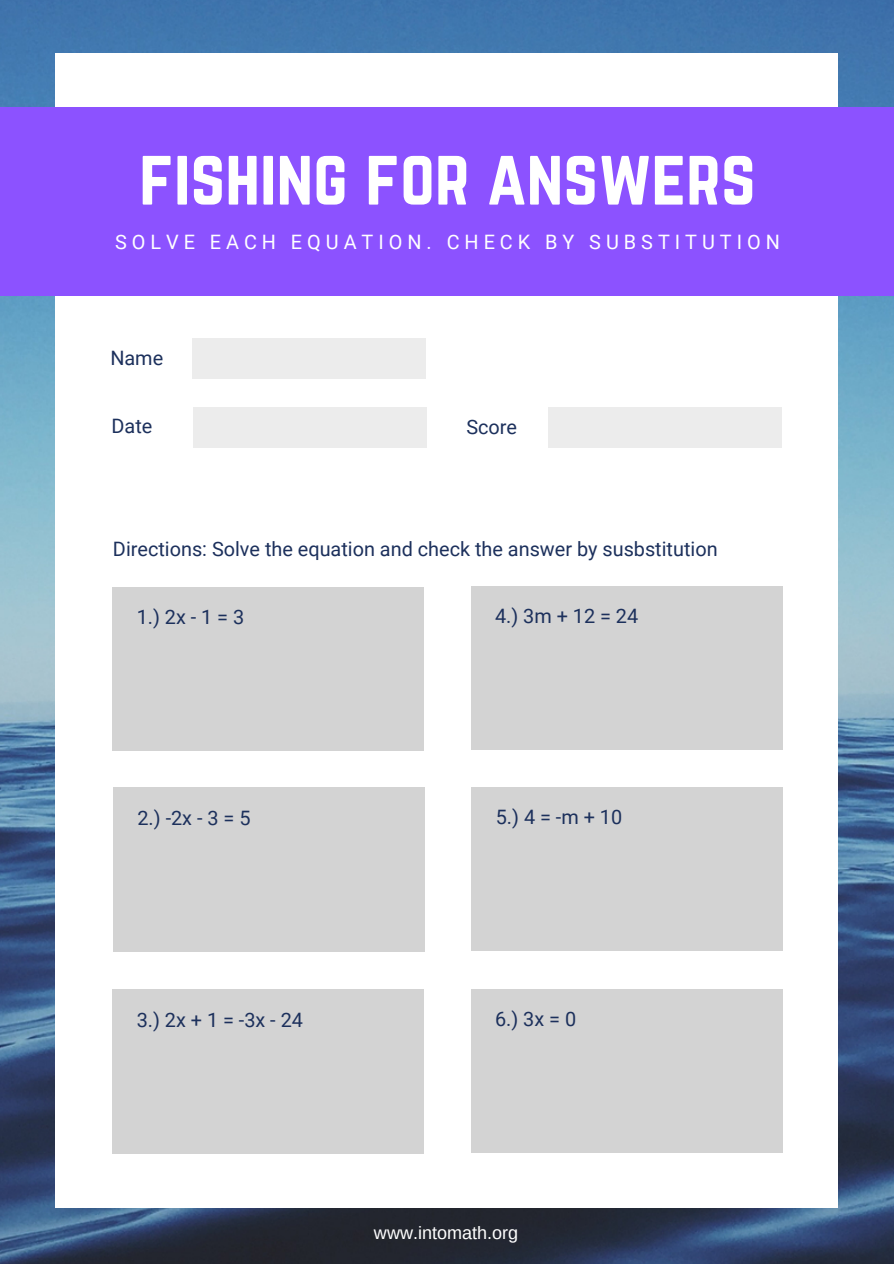
<style>
.page{position:relative;width:894px;height:1264px;background:#fff}
.page>*{position:absolute;margin:0;border:0;box-sizing:border-box;transform-origin:0 0}
.t1{font:69.6px "Norwester";color:#fff}
.t2{font:19.8px "Roboto";color:#1c305c}
.t3{font:19.8px "Roboto";letter-spacing:.25em;color:#fff}
.t4{font:18px "Arimo";color:#fff}
</style>
<div class="page">
<img style="left:0;top:0;width:893px;height:1263px">
<div style="left:55px;top:53px;width:782px;height:1154px;background:#fff"></div>
<div style="left:192px;top:339px;width:233px;height:39px;background:#ececec"></div>
<div style="left:0;top:107px;width:893px;height:188px;background:#8c52ff"></div>
<div style="left:194px;top:408px;width:233px;height:39px;background:#ececec"></div>
<div style="left:548px;top:408px;width:233px;height:39px;background:#ececec"></div>
<div style="left:113px;top:587px;width:310px;height:163px;background:#d3d3d3"></div>
<div style="left:113px;top:787px;width:311px;height:164px;background:#d3d3d3"></div>
<div style="left:113px;top:989px;width:310px;height:164px;background:#d3d3d3"></div>
<div style="left:471px;top:586px;width:310px;height:164px;background:#d3d3d3"></div>
<div style="left:471px;top:787px;width:311px;height:163px;background:#d3d3d3"></div>
<div style="left:471px;top:989px;width:310px;height:163px;background:#d3d3d3"></div>
<h1 class="t1" style="left:139px;top:144px;width:617px">FISHING FOR ANSWERS</h1>
<p class="t3" style="left:115px;top:231px;width:666px">SOLVE EACH EQUATION. CHECK BY SUBSTITUTION</p>
<p class="t2" style="left:110px;top:346px;width:54px">Name</p>
<p class="t2" style="left:111px;top:415px;width:42px">Date</p>
<p class="t2" style="left:466px;top:415px;width:52px">Score</p>
<p class="t2" style="left:113px;top:537px;width:606px">Directions: Solve the equation and check the answer by susbstitution</p>
<p class="t2" style="left:137px;top:605px;width:109px">1.)2x-1=3</p>
<p class="t2" style="left:495px;top:605px;width:145px">4.) 3m + 12 = 24</p>
<p class="t2" style="left:137px;top:806px;width:114px">2.)-2x-3=5</p>
<p class="t2" style="left:495px;top:805px;width:128px">5.)4=-m+10</p>
<p class="t2" style="left:137px;top:1008px;width:168px">3.)2x+1=-3x-24</p>
<p class="t2" style="left:495px;top:1007px;width:83px">6.) 3x = 0</p>
<p class="t4" style="left:374px;top:1222px;width:146px">www.intomath.org</p>
</div>
